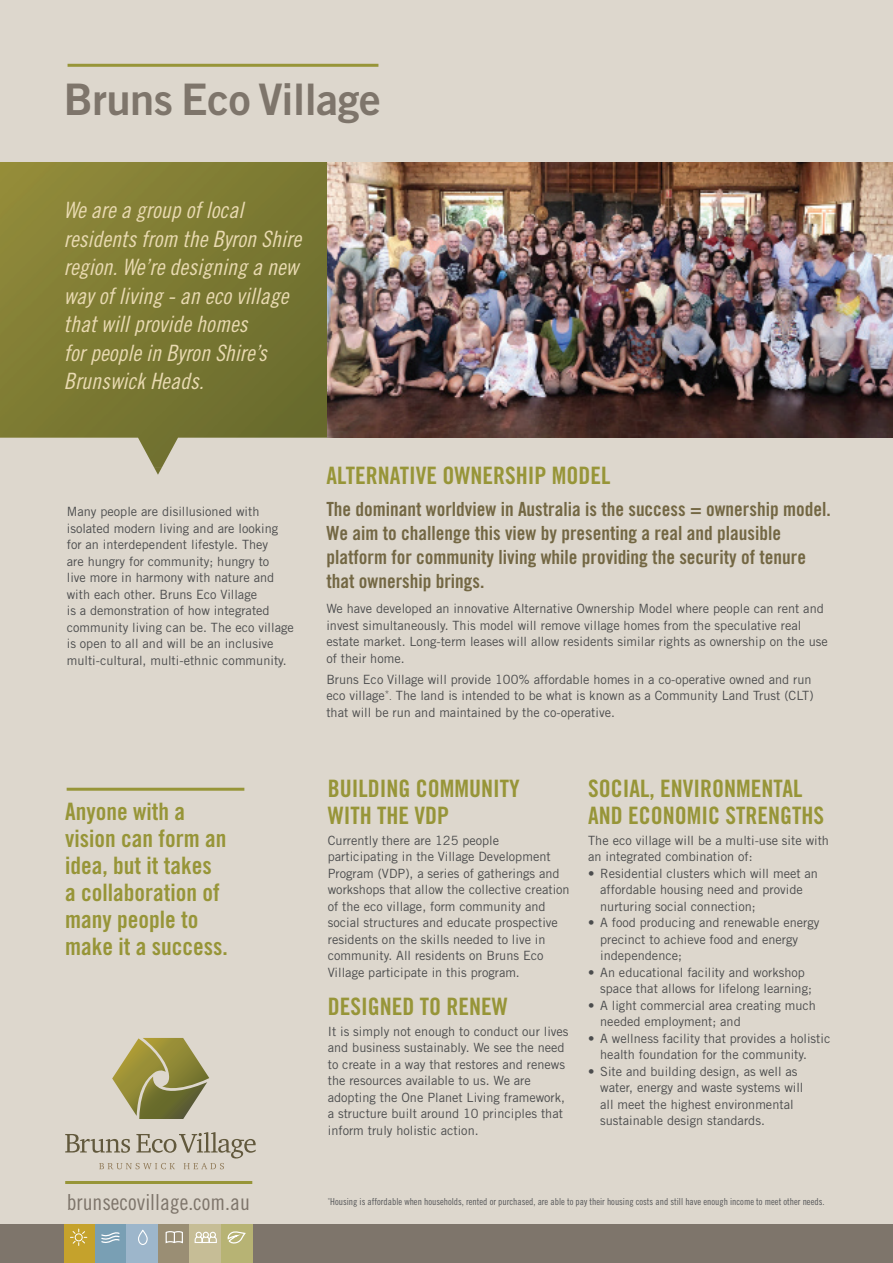
<style>
.page{position:relative;width:893px;height:1263px;background:#ddd7cd}
.page>*{position:absolute;margin:0;border:0;box-sizing:border-box;transform-origin:0 0}
.t1{font:43.5px "Trade Gothic Bold Two";letter-spacing:-.01em;color:#7e756b}
.t2{font:24px/27px "Trade Gothic Bold Cond Twenty";color:#979538}
.t3{font:22.5px/28.5px "Trade Gothic Cond Eighteen Obl";color:#e9dab1}
.t4{font:22.2px "Trade Gothic Cond Eighteen";color:#7e756b}
.t5{font:19.5px/24px "Trade Gothic Bold Cond Twenty";color:#736743}
.t6{font:12.75px/16.5px "Trade Gothic";color:#4b4c4d}
.t7{font:9.6px "Trade Gothic Cond Eighteen";color:#57585a}
.s1{font-size:9px}
</style>
<div class="page">
<div style="left:0;top:1225px;width:893px;height:38px;background:#7e756b"></div>
<img style="left:0;top:163px;width:328px;height:304px">
<svg style="left:154px;top:467px;width:8px;height:8px"></svg>
<div style="left:64px;top:1225px;width:34px;height:38px;background:#c5a22c"></div>
<div style="left:95px;top:1225px;width:35px;height:38px;background:#799fb4"></div>
<div style="left:127px;top:1225px;width:34px;height:38px;background:#9db6cb"></div>
<div style="left:158px;top:1225px;width:34px;height:38px;background:#9a8e74"></div>
<div style="left:189px;top:1225px;width:35px;height:38px;background:#c6bd96"></div>
<div style="left:221px;top:1225px;width:31px;height:38px;background:#b7b374"></div>
<svg style="left:70px;top:1228px;width:18px;height:18px"></svg>
<svg style="left:101px;top:1232px;width:19px;height:11px"></svg>
<svg style="left:138px;top:1230px;width:10px;height:15px"></svg>
<svg style="left:165px;top:1231px;width:18px;height:13px"></svg>
<svg style="left:194px;top:1231px;width:23px;height:12px"></svg>
<svg style="left:227px;top:1231px;width:19px;height:13px"></svg>
<hr style="left:65px;top:1181px;width:187px;height:3px;background:#979538">
<hr style="left:67px;top:788px;width:177px;height:3px;background:#979538">
<img style="left:328px;top:163px;width:565px;height:275px">
<hr style="left:68px;top:64px;width:310px;height:3px;background:#979538">
<svg style="left:65px;top:1132px;width:191px;height:37px"></svg>
<svg style="left:112px;top:1038px;width:97px;height:81px"></svg>
<h1 class="t1" style="left:64px;top:73px;width:319px">Bruns Eco Village</h1>
<h3 class="t3" style="left:64px;top:196px;width:239px">We are a group of local residents from the Byron Shire region. We’re designing a new way of living - an eco village that will provide homes<br>for people in Byron Shire’s<br>Brunswick Heads.</h3>
<p class="t6" style="left:67px;top:503px;width:229px">Many people are disillusioned with isolated modern living and are looking for an interdependent lifestyle. They<br>are hungry for community; hungry to<br>live more in harmony with nature and with each other. Bruns Eco Village<br>is a demonstration of how integrated community living can be. The eco village is open to all and will be an inclusive multi-cultural, multi-ethnic community.</p>
<h2 class="t2" style="left:65px;top:798px;width:164px">Anyone with a vision can form an idea, but it takes a collaboration of many people to make it a success.</h2>
<h3 class="t4" style="left:67px;top:1189px;width:185px">brunsecovillage.com.au</h3>
<h2 class="t2" style="left:326px;top:462px;width:285px">ALTERNATIVE OWNERSHIP MODEL</h2>
<h3 class="t5" style="left:326px;top:497px;width:506px">The dominant worldview in Australia is the success = ownership model.<br>We aim to challenge this view by presenting a real and plausible platform for community living while providing the security of tenure that ownership brings.</h3>
<p class="t6" style="left:326px;top:600px;width:503px">We have developed an innovative Alternative Ownership Model where people can rent and invest simultaneously. This model will remove village homes from the speculative real estate market. Long-term leases will allow residents similar rights as ownership on the use of their home.</p>
<p class="t6" style="left:326px;top:671px;width:489px">Bruns Eco Village will provide 100% affordable homes in a co-operative owned and run eco village<sup>*</sup><span class="s1">.</span> The land is intended to be what is known as a Community Land Trust (CLT) that will be run and maintained by the co-operative.</p>
<h2 class="t2" style="left:328px;top:775px;width:194px">BUILDING COMMUNITY<br>WITH THE VDP</h2>
<p class="t6" style="left:328px;top:832px;width:243px">Currently there are 125 people participating in the Village Development Program (VDP), a series of gatherings and workshops that allow the collective creation of the eco village, form community and social structures and educate prospective residents on the skills needed to live in community. All residents on Bruns Eco Village participate in this program.</p>
<h2 class="t2" style="left:328px;top:993px;width:181px">DESIGNED TO RENEW</h2>
<p class="t6" style="left:328px;top:1023px;width:242px">It is simply not enough to conduct our lives and business sustainably. We see the need to create in a way that restores and renews the resources available to us. We are adopting the One Planet Living framework, a structure built around 10 principles that inform truly holistic action.</p>
<h2 class="t2" style="left:588px;top:775px;width:237px">SOCIAL, ENVIRONMENTAL<br>AND ECONOMIC STRENGTHS</h2>
<p class="t6" style="left:588px;top:832px;width:242px">The eco village will be a multi-use site with an integrated combination of:</p>
<p class="t6" style="left:600px;top:865px;width:219px;text-indent:-12px">• Residential clusters which will meet an affordable housing need and provide nurturing social connection;</p>
<p class="t6" style="left:600px;top:914px;width:221px;text-indent:-12px">• A food producing and renewable energy precinct to achieve food and energy independence;</p>
<p class="t6" style="left:600px;top:964px;width:213px;text-indent:-12px">• An educational facility and workshop space that allows for lifelong learning;</p>
<p class="t6" style="left:600px;top:997px;width:217px;text-indent:-12px">• A light commercial area creating much needed employment; and</p>
<p class="t6" style="left:600px;top:1030px;width:232px;text-indent:-12px">• A wellness facility that provides a holistic health foundation for the community.</p>
<p class="t6" style="left:600px;top:1063px;width:205px;text-indent:-12px">• Site and building design, as well as water, energy and waste systems will all meet the highest environmental sustainable design standards.</p>
<p class="t7" style="left:328px;top:1196px;width:498px"><sup>*</sup>Housing is affordable when households, rented or purchased, are able to pay their housing costs and still have enough income to meet other needs.</p>
</div>
